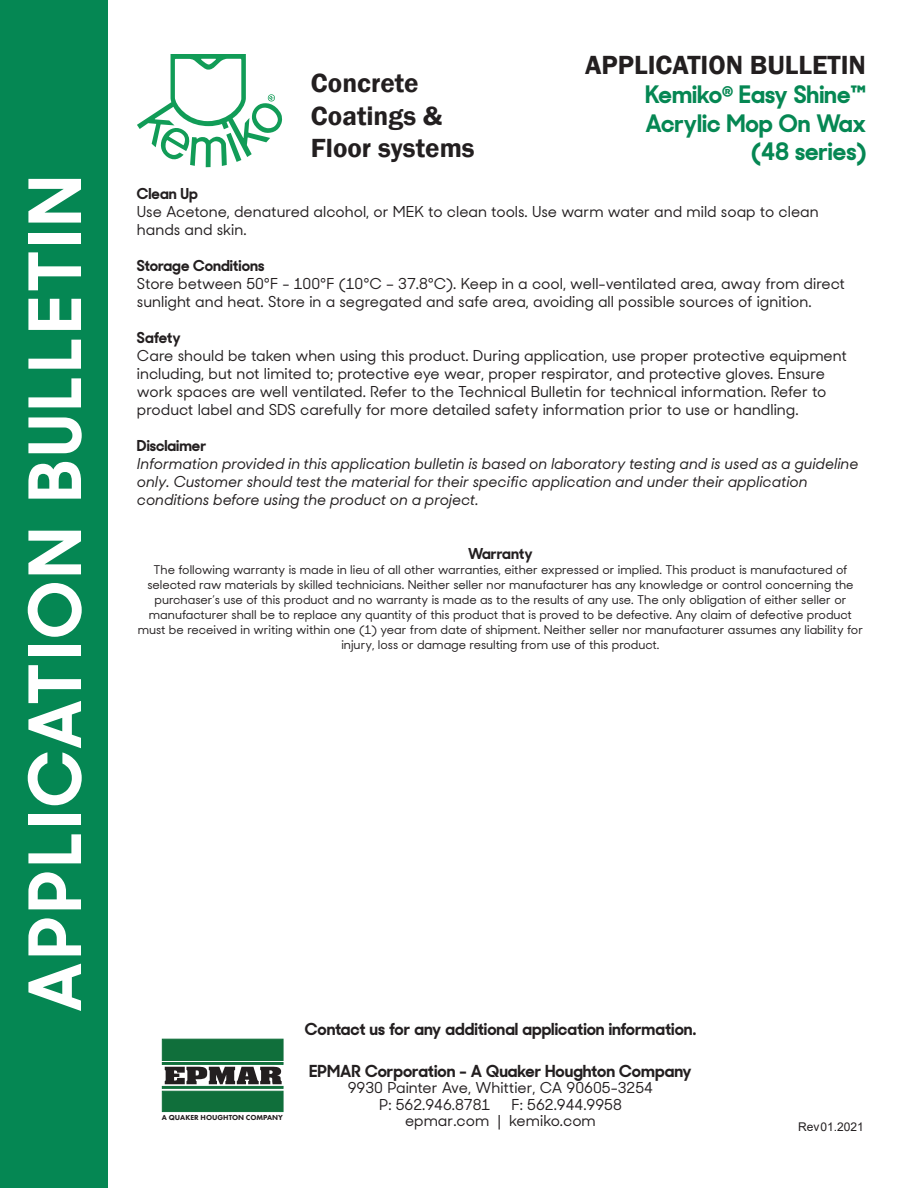
<style>
.page{position:relative;width:918px;height:1188px;background:#fff}
.page>*{position:absolute;margin:0;border:0;box-sizing:border-box;transform-origin:0 0}
.t1{font:700 72px "Sharp Sans Display No 2";letter-spacing:.06em;color:#fff}
.t2{font:600 27px/32.4px "Franklin Gothic";color:#231f20}
.t3{font:700 24px/28.8px "Sharp Sans Display No 2";color:#058753;text-align:right}
.t4{font:700 16.5px "Sharp Sans Display No 2";color:#231f20}
.t5{font:500 15px/18px "Sharp Sans Display No 2";color:#231f20}
.t6{font:italic 500 15px/18px "Sharp Sans Display No 2";color:#231f20}
.t7{font:700 15px "Sharp Sans Display No 2";color:#231f20}
.t8{font:500 12px/15px "Sharp Sans Display No 2";color:#231f20;text-align:center}
.t9{font:12px "Arial";color:#231f20}
.t10{font:800 7.5px "Futura PT";color:#231f20}
</style>
<div class="page">
<div style="left:0;top:0;width:108px;height:1188px;background:#058753"></div>
<svg style="left:162px;top:1039px;width:121px;height:73px;background:#377654"></svg>
<svg style="left:137px;top:54px;width:145px;height:113px"></svg>
<h1 class="t1" style="left:-7px;top:1012px;width:837px;rotate:-90deg">APPLICATION BULLETIN</h1>
<h2 class="t2" style="left:311px;top:67px;width:165px">Concrete<br>Coatings &amp;<br>Floor systems</h2>
<h2 class="t2" style="left:585px;top:49px;width:282px">APPLICATION BULLETIN</h2>
<h3 class="t3" style="left:645px;top:77px;width:222px">Kemiko<sup>®</sup> Easy Shine™<br>Acrylic Mop On Wax (48 series)</h3>
<p class="t7" style="left:137px;top:181px;width:63px">Clean Up</p>
<p class="t5" style="left:137px;top:201px;width:683px">Use Acetone, denatured alcohol, or MEK to clean tools. Use warm water and mild soap to clean hands and skin.</p>
<p class="t7" style="left:137px;top:253px;width:129px">Storage Conditions</p>
<p class="t5" style="left:137px;top:273px;width:710px">Store between 50ºF - 100ºF (10ºC – 37.8ºC). Keep in a cool, well-ventilated area, away from direct sunlight and heat. Store in a segregated and safe area, avoiding all possible sources of ignition.</p>
<p class="t7" style="left:137px;top:325px;width:45px">Safety</p>
<p class="t5" style="left:137px;top:345px;width:711px">Care should be taken when using this product. During application, use proper protective equipment including, but not limited to; protective eye wear, proper respirator, and protective gloves. Ensure work spaces are well ventilated. Refer to the Technical Bulletin for technical information. Refer to product label and SDS carefully for more detailed safety information prior to use or handling.</p>
<p class="t7" style="left:137px;top:433px;width:71px">Disclaimer</p>
<p class="t6" style="left:137px;top:453px;width:723px">Information provided in this application bulletin is based on laboratory testing and is used as a guideline only. Customer should test the material for their specific application and under their application conditions before using the product on a project.</p>
<p class="t7" style="left:468px;top:541px;width:66px">Warranty</p>
<p class="t8" style="left:138px;top:561px;width:727px">The following warranty is made in lieu of all other warranties, either expressed or implied. This product is manufactured of selected raw materials by skilled technicians. Neither seller nor manufacturer has any knowledge or control concerning the purchaser’s use of this product and no warranty is made as to the results of any use. The only obligation of either seller or manufacturer shall be to replace any quantity of this product that is proved to be defective. Any claim of defective product must be received in writing within one (1) year from date of shipment. Neither seller nor manufacturer assumes any liability for injury, loss or damage resulting from use of this product.</p>
<p class="t10" style="left:162px;top:1113px;width:123px">A QUAKER HOUGHTON COMPANY</p>
<p class="t4" style="left:305px;top:1015px;width:393px">Contact us for any additional application information.</p>
<p class="t4" style="left:309px;top:1056px;width:384px">EPMAR Corporation - A Quaker Houghton Company</p>
<p class="t5" style="left:379px;top:1078px;width:276px;line-height:16.5px;text-indent:-31px">9930 Painter Ave, Whittier, CA 90605-3254<br>P: 562.946.8781</p>
<p class="t5" style="left:405px;top:1094px;width:218px;line-height:16.5px;text-indent:107px">F: 562.944.9958 epmar.com | kemiko.com</p>
<p class="t9" style="left:798px;top:1118px;width:67px">Rev01.2021</p>
</div>
